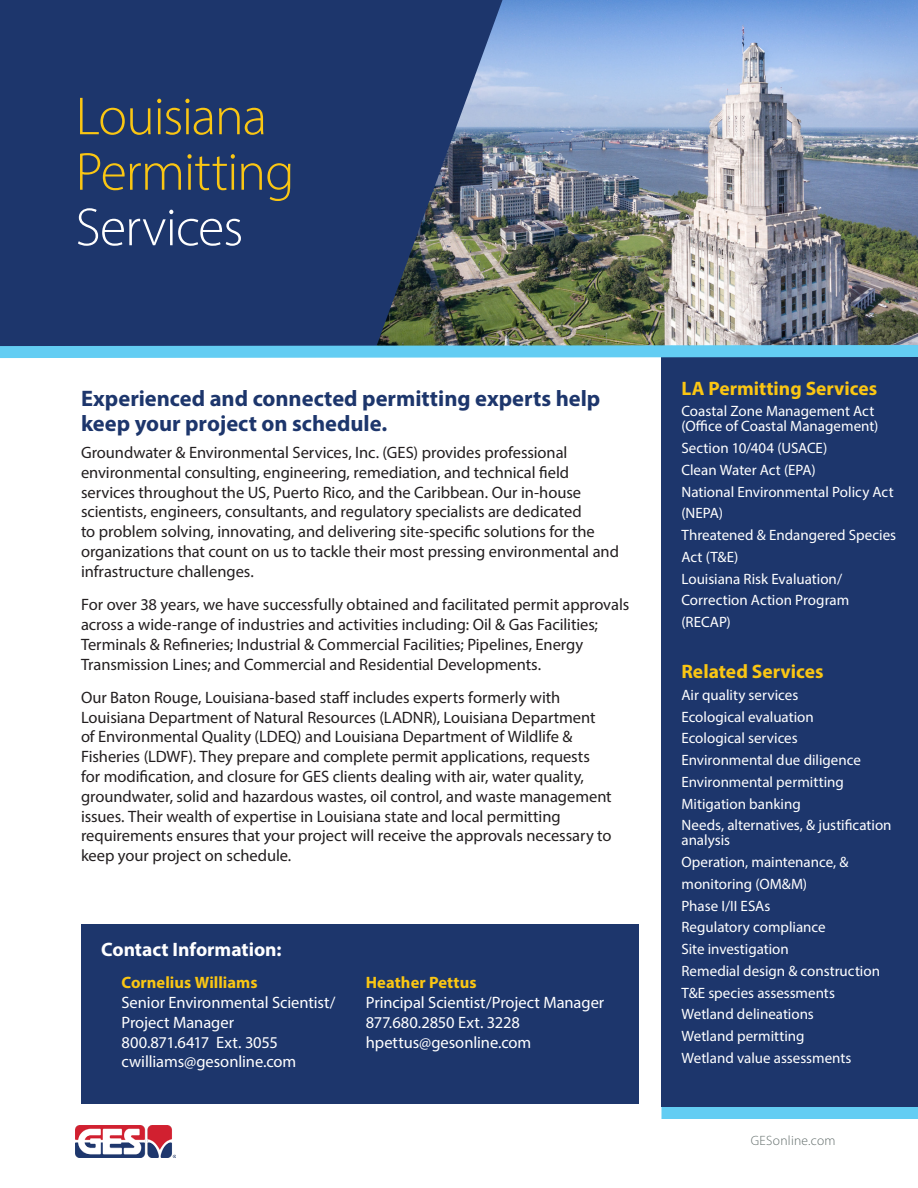
<style>
.page{position:relative;width:918px;height:1188px;background:#fff}
.page>*{position:absolute;margin:0;border:0;box-sizing:border-box;transform-origin:0 0}
.Heading_1{font:300 54px/55.5px "Myriad Pro";letter-spacing:-.02em;color:#fac613}
.Heading_3{font:700 22.5px/25.5px "Myriad Pro";color:#1d366c}
.Heading_4{font:700 19.5px "Myriad Pro";color:#fac613}
.Body_-_Indent{font:700 19.5px "Myriad Pro";color:#fff}
.Body{font:16.5px/19.8px "Myriad Pro";letter-spacing:-.005em;color:#231f20}
.Body_-_Indent-2{font:16.5px/19.8px "Myriad Pro";letter-spacing:-.005em;color:#fff}
.Sidebar_List{font:15px/15px "Myriad Pro";color:#fff}
.t1{font:300 13.5px "Myriad Pro";letter-spacing:.025em;color:#606b69}
.s1{color:#fff}
.s2{font-weight:700;color:#fac613}
</style>
<div class="page">
<img style="left:76px;top:1125px;width:99px;height:32px">
<div style="left:662px;top:351px;width:256px;height:756px;background:#1d366c"></div>
<div style="left:662px;top:1107px;width:256px;height:12px;background:#63cdf3"></div>
<img style="left:502px;top:0;width:416px;height:339px">
<svg style="left:0;top:0;width:502px;height:339px;fill:#1d366c"></svg>
<svg style="left:0;top:339px;width:918px;height:25px"></svg>
<div style="left:81px;top:924px;width:557px;height:180px;background:#1d366c"></div>
<p class="Heading_1" style="left:76px;top:88px;width:220px">Louisiana<br>Permitting<br><span class="s1">Services</span></p>
<p class="Heading_3" style="left:81px;top:385px;width:521px">Experienced and connected permitting experts help keep your project on schedule.</p>
<p class="Body" style="left:81px;top:442px;width:540px">Groundwater &amp; Environmental Services, Inc. (GES) provides professional environmental consulting, engineering, remediation, and technical field services throughout the US, Puerto Rico, and the Caribbean. Our in-house scientists, engineers, consultants, and regulatory specialists are dedicated<br>to problem solving, innovating, and delivering site-specific solutions for the organizations that count on us to tackle their most pressing environmental and infrastructure challenges.</p>
<p class="Body" style="left:81px;top:594px;width:550px">For over 38 years, we have successfully obtained and facilitated permit approvals across a wide-range of industries and activities including: Oil &amp; Gas Facilities; Terminals &amp; Refineries; Industrial &amp; Commercial Facilities; Pipelines, Energy Transmission Lines; and Commercial and Residential Developments.</p>
<p class="Body" style="left:81px;top:687px;width:532px">Our Baton Rouge, Louisiana-based staff includes experts formerly with Louisiana Department of Natural Resources (LADNR), Louisiana Department of Environmental Quality (LDEQ) and Louisiana Department of Wildlife &amp; Fisheries (LDWF). They prepare and complete permit applications, requests for modification, and closure for GES clients dealing with air, water quality, groundwater, solid and hazardous wastes, oil control, and waste management issues. Their wealth of expertise in Louisiana state and local permitting requirements ensures that your project will receive the approvals necessary to keep your project on schedule.</p>
<p class="Body_-_Indent" style="left:101px;top:937px;width:182px">Contact Information:</p>
<p class="Body_-_Indent-2" style="left:122px;top:972px;width:216px"><span class="s2">Cornelius Williams<br></span>Senior Environmental Scientist/<br>Project Manager<br>800.871.6417 Ext. 3055 cwilliams@gesonline.com</p>
<p class="Body_-_Indent-2" style="left:366px;top:972px;width:240px"><span class="s2">Heather Pettus<br></span>Principal Scientist/Project Manager<br>877.680.2850 Ext. 3228 hpettus@gesonline.com</p>
<p class="Heading_4" style="left:681px;top:375px;width:197px">LA Permitting Services</p>
<p class="Sidebar_List" style="left:681px;top:404px;width:198px">Coastal Zone Management Act (Office of Coastal Management)</p>
<p class="Sidebar_List" style="left:681px;top:440px;width:147px">Section 10/404 (USACE)</p>
<p class="Sidebar_List" style="left:681px;top:462px;width:136px">Clean Water Act (EPA)</p>
<p class="Sidebar_List" style="left:681px;top:484px;width:214px">National Environmental Policy Act</p>
<p class="Sidebar_List" style="left:681px;top:506px;width:43px">(NEPA)</p>
<p class="Sidebar_List" style="left:681px;top:527px;width:216px">Threatened &amp; Endangered Species</p>
<p class="Sidebar_List" style="left:681px;top:549px;width:58px">Act (T&amp;E)</p>
<p class="Sidebar_List" style="left:681px;top:571px;width:162px">Louisiana Risk Evaluation/</p>
<p class="Sidebar_List" style="left:681px;top:593px;width:169px">Correction Action Program</p>
<p class="Sidebar_List" style="left:681px;top:614px;width:51px">(RECAP)</p>
<p class="Heading_4" style="left:681px;top:659px;width:144px">Related Services</p>
<p class="Sidebar_List" style="left:681px;top:687px;width:118px">Air quality services</p>
<p class="Sidebar_List" style="left:681px;top:709px;width:134px">Ecological evaluation</p>
<p class="Sidebar_List" style="left:681px;top:731px;width:118px">Ecological services</p>
<p class="Sidebar_List" style="left:681px;top:752px;width:181px">Environmental due diligence</p>
<p class="Sidebar_List" style="left:681px;top:774px;width:164px">Environmental permitting</p>
<p class="Sidebar_List" style="left:681px;top:796px;width:121px">Mitigation banking</p>
<p class="Sidebar_List" style="left:681px;top:818px;width:212px">Needs, alternatives, &amp; justification analysis</p>
<p class="Sidebar_List" style="left:681px;top:854px;width:168px">Operation, maintenance, &amp;</p>
<p class="Sidebar_List" style="left:681px;top:876px;width:127px">monitoring (OM&amp;M)</p>
<p class="Sidebar_List" style="left:681px;top:898px;width:91px">Phase I/II ESAs</p>
<p class="Sidebar_List" style="left:681px;top:920px;width:146px">Regulatory compliance</p>
<p class="Sidebar_List" style="left:681px;top:941px;width:109px">Site investigation</p>
<p class="Sidebar_List" style="left:681px;top:963px;width:200px">Remedial design &amp; construction</p>
<p class="Sidebar_List" style="left:681px;top:985px;width:155px">T&amp;E species assessments</p>
<p class="Sidebar_List" style="left:681px;top:1007px;width:134px">Wetland delineations</p>
<p class="Sidebar_List" style="left:681px;top:1028px;width:125px">Wetland permitting</p>
<p class="Sidebar_List" style="left:681px;top:1050px;width:172px">Wetland value assessments</p>
<p class="t1" style="left:751px;top:1132px;width:86px">GESonline.com</p>
</div>
